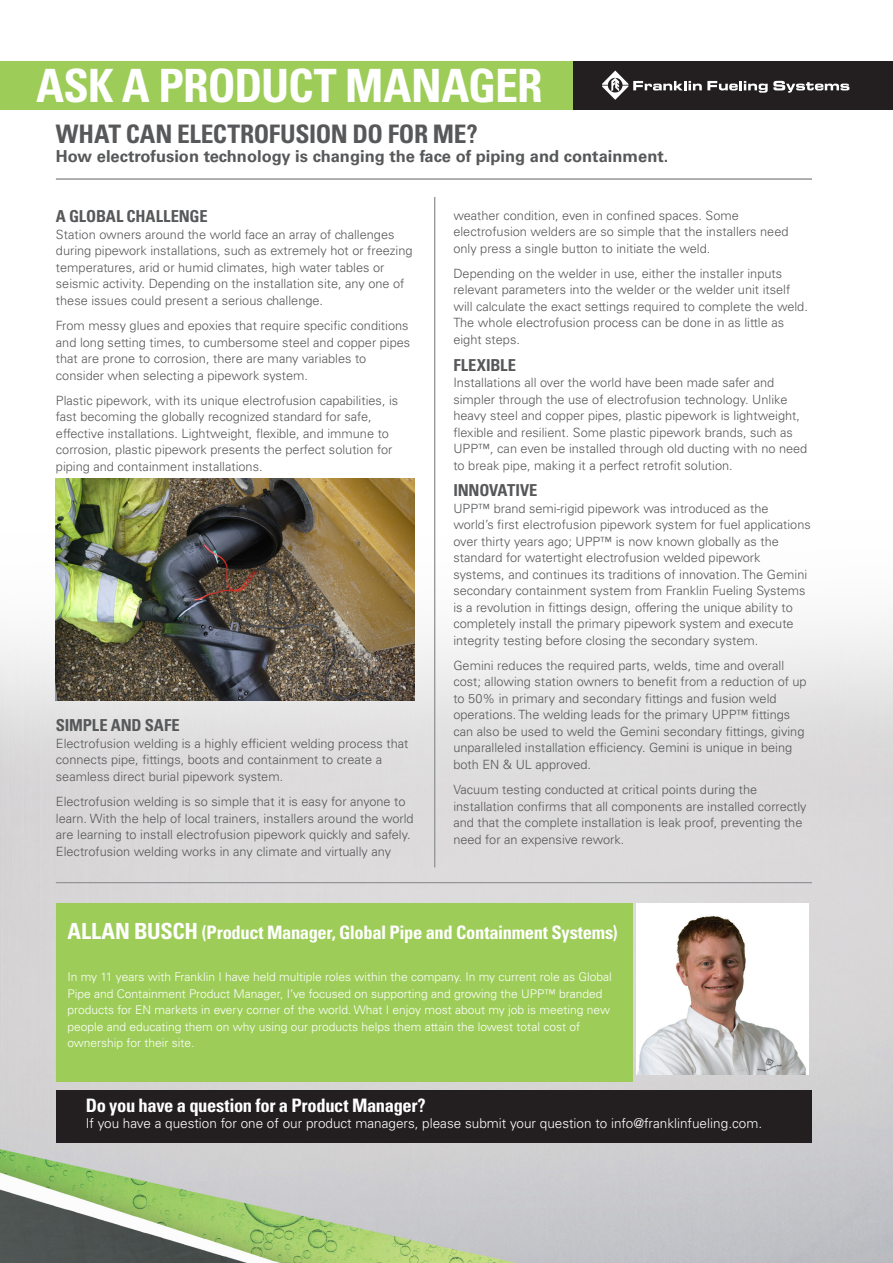
<style>
.page{position:relative;width:893px;height:1263px;background:#fff}
.page>*{position:absolute;margin:0;border:0;box-sizing:border-box;transform-origin:0 0}
.t1{font:700 condensed 45.9px "Univers LT Std";letter-spacing:-.02em;color:#fff}
.Heading_1{font:700 condensed 25.5px "Univers LT Std";letter-spacing:-.015em;color:#57585a}
.Heading_1-2{font:700 condensed 18.6px "Univers LT Std";letter-spacing:-.02em;color:#fff}
.features{font:700 16.5px "Univers LT Std";color:#57585a}
.Heading_1-3{font:700 condensed 16.5px "Univers LT Std";color:#57585a}
.features-2{font:700 condensed 16.5px "Univers LT Std";letter-spacing:-.01em;color:#57585a}
.t2{font:300 13.5px "Univers LT Std";color:#fff}
.features-3{font:300 12.75px/16.5px "Univers LT Std";color:#57585a}
.features-4{font:300 12px/16.5px "Univers LT Std";color:#fff}
.s1{font-size:22.2px}
</style>
<div class="page">
<img style="left:0;top:492px;width:893px;height:771px">
<div style="left:0;top:61px;width:893px;height:49px;background:#9dcd58"></div>
<div style="left:57px;top:904px;width:576px;height:178px;background:#9dcd58"></div>
<div style="left:57px;top:1090px;width:755px;height:52px;background:#231f20"></div>
<div style="left:573px;top:61px;width:320px;height:49px;background:#231f20"></div>
<svg style="left:602px;top:71px;width:247px;height:29px"></svg>
<hr style="left:56px;top:179px;width:756px;height:1px;background:#939598">
<hr style="left:434px;top:197px;width:1px;height:670px;background:#939598">
<hr style="left:56px;top:882px;width:756px;height:1px;background:#939598">
<img style="left:56px;top:479px;width:358px;height:222px">
<img style="left:636px;top:903px;width:172px;height:172px">
<h1 class="t1" style="left:36px;top:58px;width:508px">ASK A PRODUCT MANAGER</h1>
<p class="Heading_1" style="left:56px;top:118px;width:423px">WHAT CAN ELECTROFUSION DO FOR ME?</p>
<p class="features" style="left:56px;top:147px;width:614px">How electrofusion technology is changing the face of piping and containment.</p>
<p class="Heading_1-3" style="left:56px;top:206px;width:153px">A GLOBAL CHALLENGE</p>
<p class="features-3" style="left:56px;top:226px;width:358px">Station owners around the world face an array of challenges during pipework installations, such as extremely hot or freezing temperatures, arid or humid climates, high water tables or seismic activity. Depending on the installation site, any one of these issues could present a serious challenge.</p>
<p class="features-3" style="left:56px;top:317px;width:356px">From messy glues and epoxies that require specific conditions and long setting times, to cumbersome steel and copper pipes that are prone to corrosion, there are many variables to consider when selecting a pipework system.</p>
<p class="features-3" style="left:56px;top:392px;width:344px">Plastic pipework, with its unique electrofusion capabilities, is fast becoming the globally recognized standard for safe, effective installations. Lightweight, flexible, and immune to corrosion, plastic pipework presents the perfect solution for piping and containment installations.</p>
<p class="features-2" style="left:56px;top:715px;width:125px">SIMPLE AND SAFE</p>
<p class="features-3" style="left:56px;top:735px;width:354px">Electrofusion welding is a highly efficient welding process that connects pipe, fittings, boots and containment to create a seamless direct burial pipework system.</p>
<p class="features-3" style="left:56px;top:793px;width:359px">Electrofusion welding is so simple that it is easy for anyone to learn. With the help of local trainers, installers around the world are learning to install electrofusion pipework quickly and safely.<br>Electrofusion welding works in any climate and virtually any</p>
<p class="features-3" style="left:453px;top:207px;width:337px">weather condition, even in confined spaces. Some electrofusion welders are so simple that the installers need only press a single button to initiate the weld.</p>
<p class="features-3" style="left:453px;top:265px;width:356px">Depending on the welder in use, either the installer inputs relevant parameters into the welder or the welder unit itself will calculate the exact settings required to complete the weld.<br>The whole electrofusion process can be done in as little as eight steps.</p>
<p class="Heading_1-3" style="left:453px;top:354px;width:64px">FLEXIBLE</p>
<p class="features-3" style="left:453px;top:374px;width:355px">Installations all over the world have been made safer and simpler through the use of electrofusion technology. Unlike heavy steel and copper pipes, plastic pipework is lightweight, flexible and resilient. Some plastic pipework brands, such as UPP™, can even be installed through old ducting with no need to break pipe, making it a perfect retrofit solution.</p>
<p class="features-2" style="left:453px;top:480px;width:86px">INNOVATIVE</p>
<p class="features-3" style="left:453px;top:500px;width:359px">UPP™ brand semi-rigid pipework was introduced as the world’s first electrofusion pipework system for fuel applications over thirty years ago; UPP™ is now known globally as the standard for watertight electrofusion welded pipework systems, and continues its traditions of innovation. The Gemini secondary containment system from Franklin Fueling Systems is a revolution in fittings design, offering the unique ability to completely install the primary pipework system and execute integrity testing before closing the secondary system.</p>
<p class="features-3" style="left:453px;top:657px;width:355px">Gemini reduces the required parts, welds, time and overall cost; allowing station owners to benefit from a reduction of up to 50% in primary and secondary fittings and fusion weld operations. The welding leads for the primary UPP™ fittings can also be used to weld the Gemini secondary fittings, giving unparalleled installation efficiency. Gemini is unique in being both EN &amp; UL approved.</p>
<p class="features-3" style="left:453px;top:781px;width:355px">Vacuum testing conducted at critical points during the installation confirms that all components are installed correctly and that the complete installation is leak proof, preventing the need for an expensive rework.</p>
<p class="Heading_1-2" style="left:68px;top:921px;width:552px"><span class="s1">ALLAN BUSCH</span> (Product Manager, Global Pipe and Containment Systems)</p>
<p class="features-4" style="left:68px;top:968px;width:546px">In my 11 years with Franklin I have held multiple roles within the company. In my current role as Global Pipe and Containment Product Manager, I’ve focused on supporting and growing the UPP™ branded products for EN markets in every corner of the world. What I enjoy most about my job is meeting new people and educating them on why using our products helps them attain the lowest total cost of ownership for their site.</p>
<h3 class="Heading_1-2" style="left:86px;top:1094px;width:342px">Do you have a question for a Product Manager?</h3>
<p class="t2" style="left:86px;top:1115px;width:678px">If you have a question for one of our product managers, please submit your question to info@franklinfueling.com.</p>
</div>
